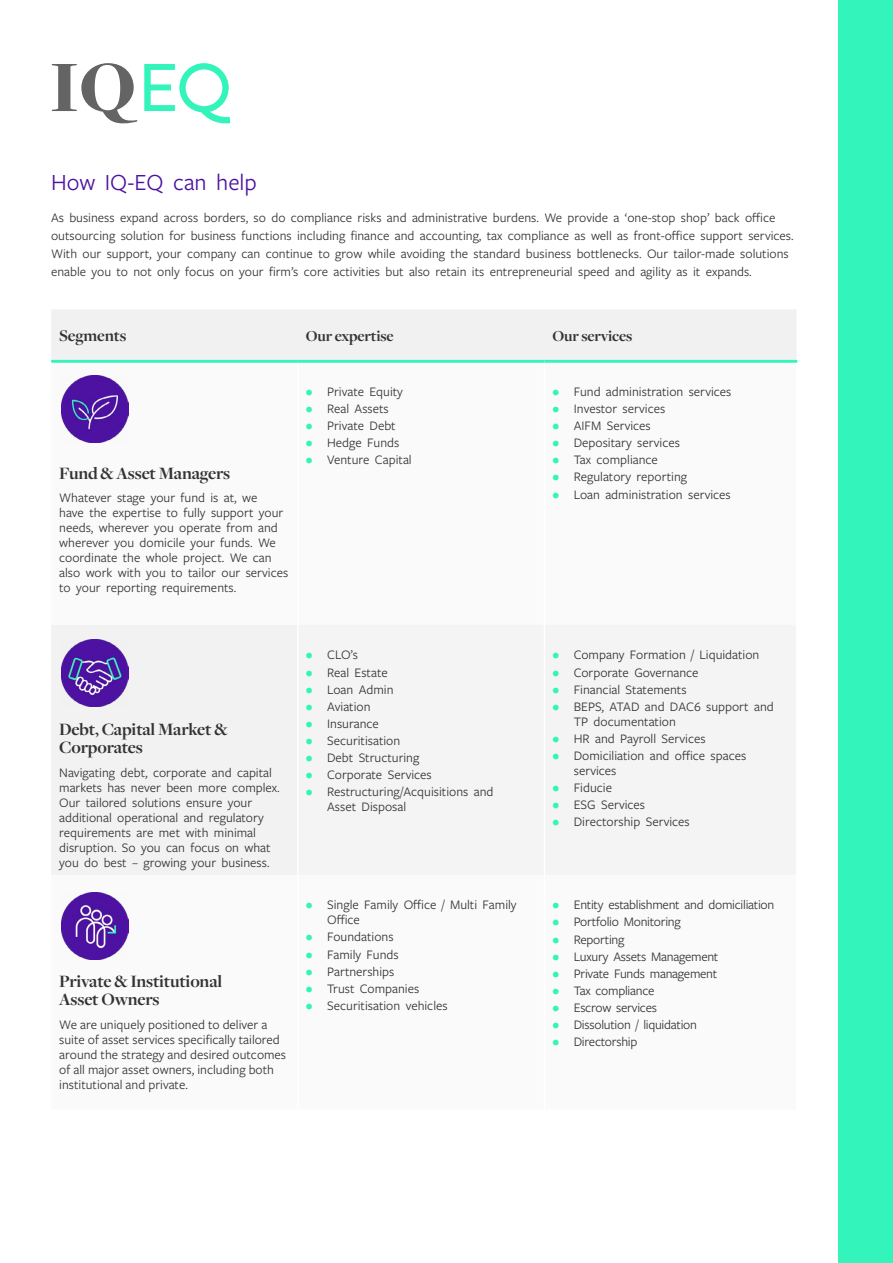
<style>
.page{position:relative;width:893px;height:1263px;background:#fff}
.page>*{position:absolute;margin:0;border:0;box-sizing:border-box;transform-origin:0 0}
.t1{font:24px "Freight Sans Pro";color:#4c12a1}
.t2{font:700 18px/18px "Freight Disp Pro";letter-spacing:-.01em;color:#333}
.t3{font:700 16.95px "Freight Disp Pro";letter-spacing:-.01em;color:#333}
.t4{font:700 15.9px "Freight Disp Pro";letter-spacing:-.01em;color:#333}
.t5{font:13.5px/15px "Freight Sans Pro";color:#333}
.t6{font:13.5px "Freight Sans Pro";letter-spacing:-.02em;color:#333}
.s1{font-size:15px;color:#33f4bb}
</style>
<div class="page">
<div style="left:839px;top:0;width:54px;height:1263px;background:#33f4bb"></div>
<svg style="left:52px;top:63px;width:85px;height:60px"></svg>
<svg style="left:144px;top:63px;width:86px;height:60px"></svg>
<div style="left:51px;top:310px;width:746px;height:50px;background:#f1f1f1"></div>
<div style="left:51px;top:625px;width:247px;height:250px;background:#f2f2f2"></div>
<div style="left:299px;top:625px;width:496px;height:249px;background:#f4f4f4"></div>
<hr style="left:544px;top:625px;width:1px;height:250px;background:#fff">
<hr style="left:297px;top:625px;width:2px;height:250px;background:#fff">
<hr style="left:51px;top:360px;width:247px;height:3px;background:#33f4bb">
<hr style="left:298px;top:360px;width:246px;height:3px;background:#33f4bb">
<hr style="left:544px;top:360px;width:253px;height:3px;background:#33f4bb">
<img style="left:62px;top:375px;width:67px;height:67px">
<img style="left:62px;top:639px;width:67px;height:67px">
<img style="left:62px;top:892px;width:67px;height:67px">
<h1 class="t1" style="left:51px;top:166px;width:207px">How IQ-EQ can help</h1>
<p class="t5" style="left:51px;top:208px;width:744px;line-height:18px">As business expand across borders, so do compliance risks and administrative burdens. We provide a ‘one-stop shop’ back office outsourcing solution for business functions including finance and accounting, tax compliance as well as front-office support services.<br>With our support, your company can continue to grow while avoiding the standard business bottlenecks. Our tailor-made solutions enable you to not only focus on your firm’s core activities but also retain its entrepreneurial speed and agility as it expands.</p>
<p class="t3" style="left:59px;top:324px;width:69px">Segments</p>
<p class="t4" style="left:306px;top:325px;width:89px">Our expertise</p>
<p class="t4" style="left:552px;top:325px;width:81px">Our services</p>
<h2 class="t2" style="left:59px;top:463px;width:173px">Fund &amp; Asset Managers</h2>
<p class="t5" style="left:59px;top:490px;width:231px">Whatever stage your fund is at, we<br>have the expertise to fully support your needs, wherever you operate from and wherever you domicile your funds. We coordinate the whole project. We can also work with you to tailor our services to your reporting requirements.</p>
<p class="t5" style="left:306px;top:383px;width:99px"><span class="s1">•</span> Private Equity</p>
<p class="t5" style="left:306px;top:400px;width:84px"><span class="s1">•</span> Real Assets</p>
<p class="t5" style="left:306px;top:417px;width:91px"><span class="s1">•</span> Private Debt</p>
<p class="t5" style="left:306px;top:435px;width:95px"><span class="s1">•</span> Hedge Funds</p>
<p class="t5" style="left:306px;top:452px;width:107px"><span class="s1">•</span> Venture Capital</p>
<h2 class="t2" style="left:59px;top:720px;width:170px">Debt, Capital Market &amp;<br>Corporates</h2>
<p class="t5" style="left:59px;top:764px;width:222px">Navigating debt, corporate and capital markets has never been more complex.<br>Our tailored solutions ensure your additional operational and regulatory requirements are met with minimal disruption. So you can focus on what you do best – growing your business.</p>
<h2 class="t2" style="left:59px;top:972px;width:165px">Private &amp; Institutional<br>Asset Owners</h2>
<p class="t5" style="left:59px;top:1016px;width:228px">We are uniquely positioned to deliver a suite of asset services specifically tailored around the strategy and desired outcomes of all major asset owners, including both institutional and private.</p>
<p class="t5" style="left:306px;top:647px;width:54px"><span class="s1">•</span> CLO’s</p>
<p class="t5" style="left:306px;top:664px;width:83px"><span class="s1">•</span> Real Estate</p>
<p class="t5" style="left:306px;top:681px;width:89px"><span class="s1">•</span> Loan Admin</p>
<p class="t5" style="left:306px;top:698px;width:66px"><span class="s1">•</span> Aviation</p>
<p class="t5" style="left:306px;top:715px;width:75px"><span class="s1">•</span> Insurance</p>
<p class="t5" style="left:306px;top:733px;width:96px"><span class="s1">•</span> Securitisation</p>
<p class="t5" style="left:306px;top:750px;width:115px"><span class="s1">•</span> Debt Structuring</p>
<p class="t5" style="left:306px;top:767px;width:127px"><span class="s1">•</span> Corporate Services</p>
<p class="t5" style="left:327px;top:784px;width:168px;text-indent:-21px"><span class="s1">•</span> Restructuring/Acquisitions and<br>Asset Disposal</p>
<p class="t5" style="left:327px;top:897px;width:191px;text-indent:-21px"><span class="s1">•</span> Single Family Office / Multi Family<br>Office</p>
<p class="t5" style="left:306px;top:929px;width:89px"><span class="s1">•</span> Foundations</p>
<p class="t5" style="left:306px;top:946px;width:94px"><span class="s1">•</span> Family Funds</p>
<p class="t5" style="left:306px;top:963px;width:90px"><span class="s1">•</span> Partnerships</p>
<p class="t5" style="left:306px;top:980px;width:115px"><span class="s1">•</span> Trust Companies</p>
<p class="t5" style="left:306px;top:997px;width:143px"><span class="s1">•</span> Securitisation vehicles</p>
<p class="t5" style="left:552px;top:383px;width:180px"><span class="s1">•</span> Fund administration services</p>
<p class="t5" style="left:552px;top:400px;width:114px"><span class="s1">•</span> Investor services</p>
<p class="t5" style="left:552px;top:417px;width:100px"><span class="s1">•</span> AIFM Services</p>
<p class="t5" style="left:552px;top:435px;width:129px"><span class="s1">•</span> Depositary services</p>
<p class="t5" style="left:552px;top:452px;width:107px"><span class="s1">•</span> Tax compliance</p>
<p class="t5" style="left:552px;top:469px;width:136px"><span class="s1">•</span> Regulatory reporting</p>
<p class="t5" style="left:552px;top:486px;width:180px"><span class="s1">•</span> Loan administration services</p>
<p class="t5" style="left:552px;top:647px;width:208px"><span class="s1">•</span> Company Formation / Liquidation</p>
<p class="t5" style="left:552px;top:664px;width:148px"><span class="s1">•</span> Corporate Governance</p>
<p class="t5" style="left:552px;top:681px;width:136px"><span class="s1">•</span> Financial Statements</p>
<p class="t5" style="left:574px;top:698px;width:202px;text-indent:-21px"><span class="s1">•</span> BEPS, ATAD and DAC6 support and<br>TP documentation</p>
<p class="t5" style="left:552px;top:730px;width:155px"><span class="s1">•</span> HR and Payroll Services</p>
<p class="t5" style="left:574px;top:748px;width:174px;text-indent:-21px"><span class="s1">•</span> Domiciliation and office spaces services</p>
<p class="t5" style="left:552px;top:780px;width:61px"><span class="s1">•</span> Fiducie</p>
<p class="t5" style="left:552px;top:797px;width:94px"><span class="s1">•</span> ESG Services</p>
<p class="t5" style="left:552px;top:814px;width:139px"><span class="s1">•</span> Directorship Services</p>
<p class="t6" style="left:552px;top:896px;width:223px"><span class="s1">•</span> Entity establishment and domiciliation</p>
<p class="t6" style="left:552px;top:913px;width:130px"><span class="s1">•</span> Portfolio Monitoring</p>
<p class="t6" style="left:552px;top:930px;width:73px"><span class="s1">•</span> Reporting</p>
<p class="t6" style="left:552px;top:947px;width:167px"><span class="s1">•</span> Luxury Assets Management</p>
<p class="t6" style="left:552px;top:964px;width:166px"><span class="s1">•</span> Private Funds management</p>
<p class="t6" style="left:552px;top:981px;width:103px"><span class="s1">•</span> Tax compliance</p>
<p class="t6" style="left:552px;top:998px;width:106px"><span class="s1">•</span> Escrow services</p>
<p class="t6" style="left:552px;top:1016px;width:146px"><span class="s1">•</span> Dissolution / liquidation</p>
<p class="t6" style="left:552px;top:1033px;width:86px"><span class="s1">•</span> Directorship</p>
</div>
